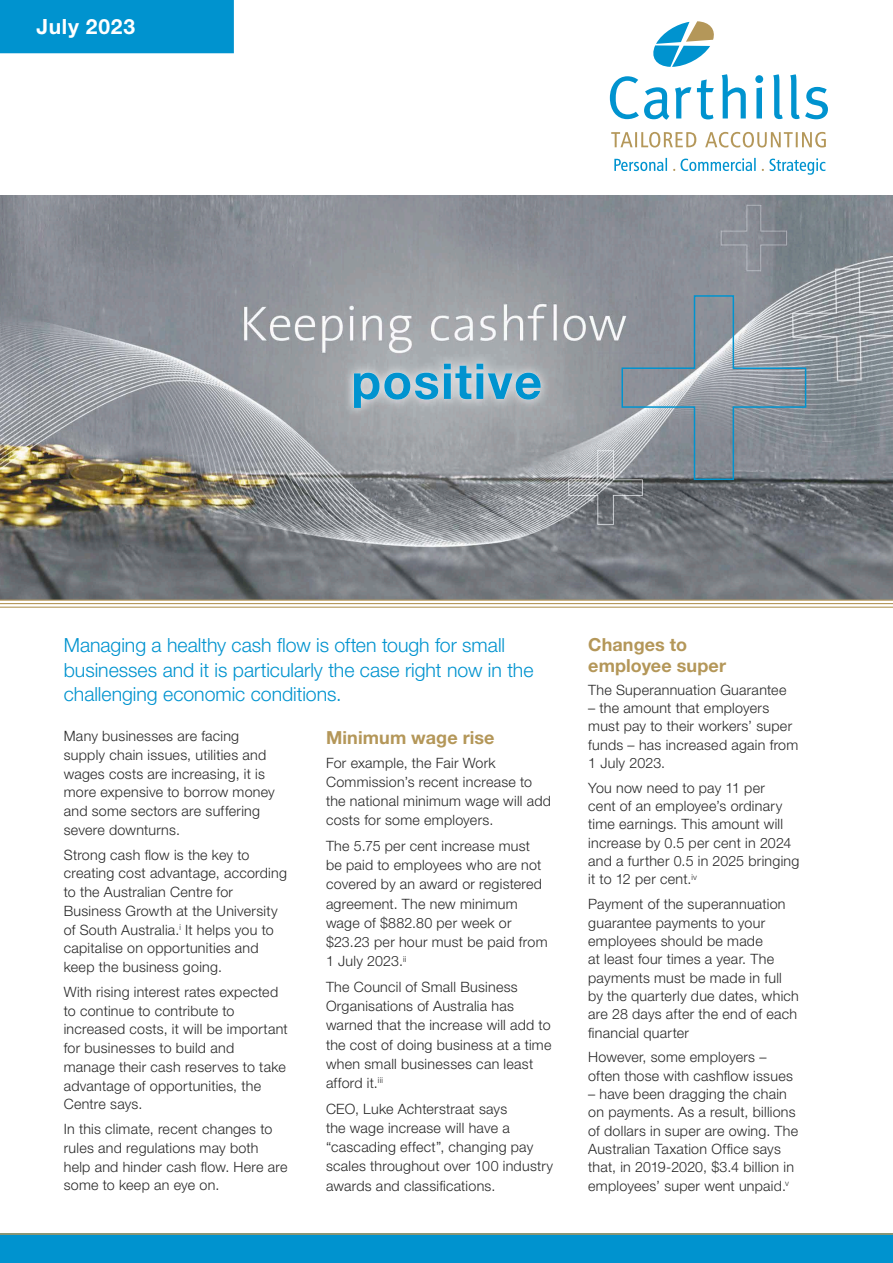
<style>
.page{position:relative;width:893px;height:1263px;background:#fff}
.page>*{position:absolute;margin:0;border:0;box-sizing:border-box;transform-origin:0 0}
.t1{font:700 21px "Helvetica Neue LT Std";letter-spacing:.035em;color:#fff}
.t2{font:300 19.5px/24.8px "Helvetica Neue LT Std";color:#0093cf}
.t3{font:700 18px/21.3px "Helvetica Neue LT Std";letter-spacing:.005em;color:#b49759}
.t4{font:300 14.25px/18.3px "Helvetica Neue LT Std";letter-spacing:.02em;color:#282828}
</style>
<div class="page">
<svg style="left:610px;top:76px;width:59px;height:44px"></svg>
<svg style="left:675px;top:87px;width:16px;height:31px"></svg>
<svg style="left:697px;top:79px;width:17px;height:40px"></svg>
<svg style="left:722px;top:74px;width:24px;height:44px"></svg>
<svg style="left:755px;top:75px;width:8px;height:43px"></svg>
<svg style="left:773px;top:74px;width:10px;height:45px"></svg>
<svg style="left:790px;top:74px;width:38px;height:45px"></svg>
<svg style="left:653px;top:21px;width:61px;height:46px"></svg>
<svg style="left:611px;top:132px;width:85px;height:15px"></svg>
<svg style="left:705px;top:132px;width:121px;height:15px"></svg>
<svg style="left:614px;top:158px;width:53px;height:13px"></svg>
<svg style="left:673px;top:158px;width:83px;height:13px"></svg>
<svg style="left:762px;top:158px;width:63px;height:17px"></svg>
<div style="left:0;top:0;width:234px;height:53px;background:#0093cf"></div>
<div style="left:0;top:1233px;width:893px;height:30px;background:#0093cf"></div>
<img style="left:0;top:196px;width:893px;height:404px">
<div style="left:342px;top:352px;width:210px;height:67px;background:#fff;opacity:.75"></div>
<svg style="left:354px;top:364px;width:187px;height:44px;background:#7fb2c8"></svg>
<svg style="left:621px;top:294px;width:186px;height:187px;background:#8f98a1"></svg>
<hr style="left:0;top:600px;width:893px;height:1px;background:#b49759">
<hr style="left:0;top:603px;width:893px;height:1px;background:#b49759">
<hr style="left:0;top:607px;width:893px;height:1px;background:#b49759">
<h1 class="t1" style="left:37px;top:14px;width:100px">July 2023</h1>
<h2 class="t2" style="left:64px;top:632px;width:471px">Managing a healthy cash flow is often tough for small businesses and it is particularly the case right now in the challenging economic conditions.</h2>
<p class="t4" style="left:64px;top:726px;width:213px;line-height:18.8px">Many businesses are facing supply chain issues, utilities and wages costs are increasing, it is more expensive to borrow money and some sectors are suffering severe downturns.</p>
<p class="t4" style="left:64px;top:845px;width:225px;line-height:18.8px">Strong cash flow is the key to creating cost advantage, according to the Australian Centre for<br>Business Growth at the University of South Australia.<sup>i</sup> It helps you to capitalise on opportunities and keep the business going.</p>
<p class="t4" style="left:64px;top:982px;width:226px;line-height:18.8px">With rising interest rates expected to continue to contribute to increased costs, it will be important for businesses to build and manage their cash reserves to take advantage of opportunities, the<br>Centre says.</p>
<p class="t4" style="left:64px;top:1119px;width:225px;line-height:18.8px">In this climate, recent changes to rules and regulations may both help and hinder cash flow. Here are some to keep an eye on.</p>
<p class="t3" style="left:326px;top:727px;width:170px">Minimum wage rise</p>
<p class="t4" style="left:326px;top:753px;width:226px;line-height:19.2px">For example, the Fair Work<br>Commission’s recent increase to the national minimum wage will add costs for some employers.</p>
<p class="t4" style="left:326px;top:836px;width:223px;line-height:19.2px">The 5.75 per cent increase must be paid to employees who are not covered by an award or registered agreement. The new minimum wage of $882.80 per week or $23.23 per hour must be paid from<br>1 July 2023.<sup>ii</sup></p>
<p class="t4" style="left:326px;top:977px;width:227px;line-height:19.2px">The Council of Small Business<br>Organisations of Australia has warned that the increase will add to the cost of doing business at a time when small businesses can least afford it.<sup>iii</sup></p>
<p class="t4" style="left:326px;top:1099px;width:229px;line-height:19.2px">CEO, Luke Achterstraat says<br>the wage increase will have a “cascading effect”, changing pay scales throughout over 100 industry awards and classifications.</p>
<p class="t3" style="left:588px;top:633px;width:139px">Changes to employee super</p>
<p class="t4" style="left:588px;top:680px;width:200px">The Superannuation Guarantee</p>
<p class="t4" style="left:588px;top:698px;width:212px">– the amount that employers must pay to their workers’ super funds – has increased again from<br>1 July 2023.</p>
<p class="t4" style="left:588px;top:778px;width:213px">You now need to pay 11 per<br>cent of an employee’s ordinary time earnings. This amount will increase by 0.5 per cent in 2024 and a further 0.5 in 2025 bringing it to 12 per cent.<sup>iv</sup></p>
<p class="t4" style="left:588px;top:895px;width:212px">Payment of the superannuation guarantee payments to your employees should be made<br>at least four times a year. The payments must be made in full by the quarterly due dates, which are 28 days after the end of each financial quarter</p>
<p class="t4" style="left:588px;top:1048px;width:206px">However, some employers – often those with cashflow issues</p>
<p class="t4" style="left:588px;top:1084px;width:211px">– have been dragging the chain on payments. As a result, billions of dollars in super are owing. The<br>Australian Taxation Office says that, in 2019-2020, $3.4 billion in employees’ super went unpaid.<sup>v</sup></p>
</div>
